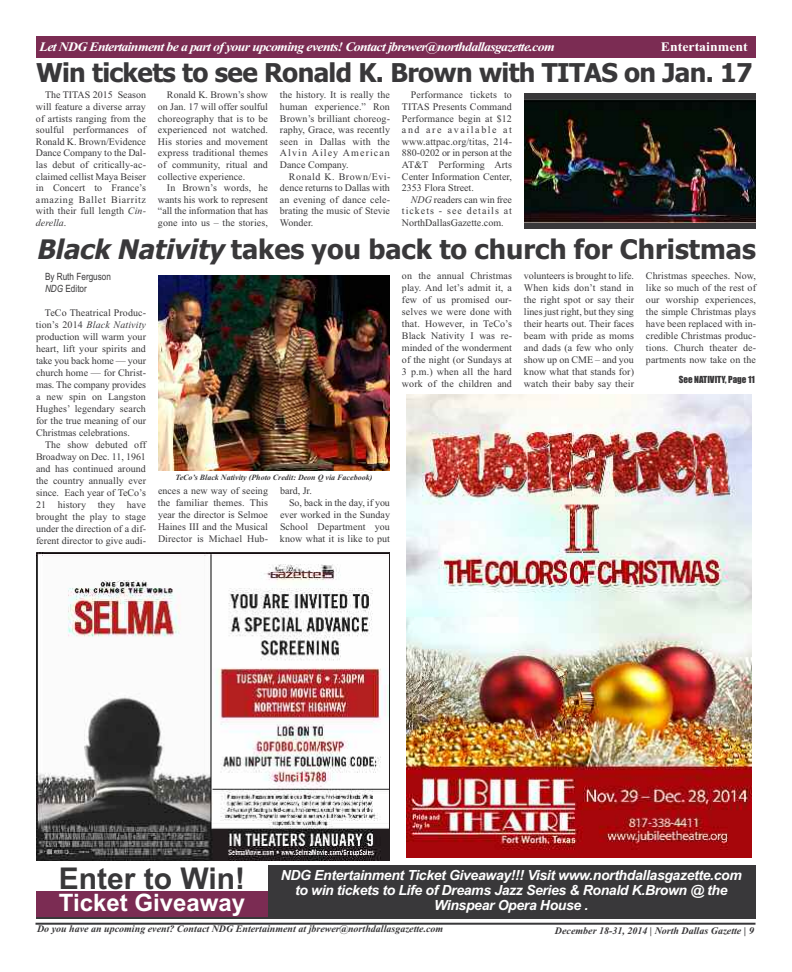
<style>
.page{position:relative;width:792px;height:972px;background:#fff}
.page>*{position:absolute;margin:0;border:0;box-sizing:border-box;transform-origin:0 0}
.t1{font:700 30px "Arial";color:#39383a}
.t2{font:700 27px "Tahoma";color:#39383a}
.t3{font:700 26px "Tahoma";letter-spacing:-.025em;color:#39383a}
.t4{font:700 24px "Arial";color:#fff}
.t5{font:italic 700 14px/15px "Arial";letter-spacing:-.025em;color:#fff;text-align:center}
.t6{font:italic 700 13px "Times New Roman";letter-spacing:-.05em;color:#fff;scale:1.07 1}
.t7{font:700 13px "Times New Roman";color:#fff;scale:1.07 1}
.t8{font:10px/12px "Times New Roman";letter-spacing:.005em;color:#39383a;text-align:justify}
.t9{font:italic 700 10px "Times New Roman";color:#39383a}
.t10{font:10px/12px "Arial Narrow";color:#39383a}
.t11{font:9px "Impact";color:#39383a}
.t12{font:italic 700 8px "Times New Roman";color:#39383a}
.s1{font-style:italic}
</style>
<div class="page">
<hr style="left:36px;top:923px;width:720px;height:2px;background:#39383a">
<div style="left:36px;top:36px;width:720px;height:22px;background:#7b2c53"></div>
<div style="left:36px;top:865px;width:720px;height:54px;background:#39383a"></div>
<div style="left:36px;top:891px;width:232px;height:26px;background:#7b2c53"></div>
<div style="left:36px;top:865px;width:232px;height:26px;background:#fff"></div>
<img style="left:407px;top:395px;width:344px;height:462px">
<img style="left:158px;top:275px;width:232px;height:196px">
<img style="left:36px;top:552px;width:354px;height:308px">
<div style="left:524px;top:93px;width:232px;height:136px;background:#39383a"></div>
<img style="left:524px;top:99px;width:232px;height:123px">
<h3 class="t6" style="left:40px;top:39px;width:483px">Let NDG Entertainment be a part of your upcoming events! Contact jbrewer@northdallasgazette.com</h3>
<h3 class="t7" style="left:661px;top:39px;width:83px">Entertainment</h3>
<h3 class="t3" style="left:36px;top:58px;width:718px">Win tickets to see Ronald K. Brown with TITAS on Jan. 17</h3>
<p class="t8" style="left:36px;top:89px;width:112px;line-height:11.6px;text-indent:9px">The TITAS 2015 Season will feature a diverse array of artists ranging from the soulful performances of Ronald K. Brown/Evidence Dance Company to the Dal&shy;las debut of critically-ac&shy;claimed cellist Maya Beiser in Concert to France’s amazing Ballet Biarritz with their full length <span class="s1">Cin&shy;derella</span>.</p>
<p class="t8" style="left:158px;top:89px;width:112px;line-height:11.6px;text-indent:9px">Ronald K. Brown’s show on Jan. 17 will offer soulful choreography that is to be experienced not watched.<br>His stories and movement express traditional themes of community, ritual and collective experience.</p>
<p class="t8" style="left:158px;top:182px;width:112px;line-height:11.6px;text-indent:9px">In Brown’s words, he wants his work to represent “all the information that has gone into us – the stories,</p>
<p class="t8" style="left:280px;top:89px;width:112px;line-height:11.6px">the history. It is really the human experience.” Ron Brown’s brilliant choreog&shy;raphy, Grace, was recently seen in Dallas with the Alvin Ailey American Dance Company.</p>
<p class="t8" style="left:280px;top:170px;width:112px;line-height:11.6px;text-indent:9px">Ronald K. Brown/Evi&shy;dence returns to Dallas with an evening of dance cele&shy;brating the music of Stevie Wonder.</p>
<p class="t8" style="left:402px;top:89px;width:112px;line-height:11.6px;text-indent:9px">Performance tickets to TITAS Presents Command Performance begin at $12 and are available at www.attpac.org/titas, 214- 880-0202 or in person at the AT&amp;T Performing Arts Center Information Center, 2353 Flora Street.</p>
<p class="t8" style="left:402px;top:194px;width:112px;line-height:11.6px;text-indent:9px"><span class="s1">NDG</span> readers can win free tickets - see details at NorthDallasGazette.com.</p>
<h2 class="t2" style="left:36px;top:234px;width:722px"><span class="s1">BlackNativity</span>takes you back to church for Christmas</h2>
<p class="t10" style="left:45px;top:270px;width:68px">By Ruth Ferguson<br><span class="s1">NDG</span> Editor</p>
<p class="t8" style="left:36px;top:306px;width:112px;text-indent:9px">TeCo Theatrical Produc&shy;tion’s 2014 <span class="s1">Black Nativity </span>production will warm your heart, lift your spirits and take you back home — your church home — for Christ&shy;mas. The company provides a new spin on Langston Hughes’ legendary search for the true meaning of our Christmas celebrations.</p>
<p class="t8" style="left:36px;top:438px;width:112px;text-indent:9px">The show debuted off Broadway on Dec. 11, 1961 and has continued around the country annually ever since. Each year of TeCo’s 21 history they have brought the play to stage under the direction of a dif&shy;ferent director to give audi-</p>
<p class="t12" style="left:176px;top:473px;width:198px">TeCo’s Black Nativity (Photo Credit: Deon Q via Facebook)</p>
<p class="t8" style="left:158px;top:485px;width:112px">ences a new way of seeing the familiar themes. This year the director is Selmoe Haines III and the Musical Director is Michael Hub-</p>
<p class="t8" style="left:280px;top:485px;width:33px">bard, Jr.</p>
<p class="t8" style="left:289px;top:497px;width:102px">So, back in the day, if you</p>
<p class="t8" style="left:280px;top:509px;width:112px">ever worked in the Sunday</p>
<p class="t8" style="left:280px;top:521px;width:111px">School Department you</p>
<p class="t8" style="left:280px;top:533px;width:112px">know what it is like to put</p>
<p class="t8" style="left:402px;top:270px;width:112px">on the annual Christmas play. And let’s admit it, a few of us promised our&shy;selves we were done with that. However, in TeCo’s Black Nativity I was re&shy;minded of the wonderment of the night (or Sundays at 3 p.m.) when all the hard work of the children and</p>
<p class="t8" style="left:524px;top:270px;width:112px">volunteers is brought to life.<br>When kids don’t stand in the right spot or say their lines just right, but they sing their hearts out. Their faces beam with pride as moms and dads (a few who only show up on CME – and you know what that stands for) watch their baby say their</p>
<p class="t8" style="left:646px;top:270px;width:112px">Christmas speeches. Now, like so much of the rest of our worship experiences, the simple Christmas plays have been replaced with in&shy;credible Christmas produc&shy;tions. Church theater de&shy;partments now take on the</p>
<p class="t11" style="left:679px;top:374px;width:78px">See NATIVITY, Page 11</p>
<h1 class="t1" style="left:59px;top:861px;width:188px">Enter to Win!</h1>
<h3 class="t4" style="left:59px;top:888px;width:188px">Ticket Giveaway</h3>
<h3 class="t5" style="left:281px;top:868px;width:463px">NDG Entertainment Ticket Giveaway!!! Visit www.northdallasgazette.com to win tickets to Life of Dreams Jazz Series &amp; Ronald K.Brown @ the<br>Winspear Opera House .</h3>
<p class="t9" style="left:37px;top:923px;width:408px">Do you have an upcoming event? Contact NDG Entertainment at jbrewer@northdallasgazette.com</p>
<p class="t9" style="left:555px;top:924px;width:201px">December 18-31, 2014 | North Dallas Gazette | 9</p>
</div>
